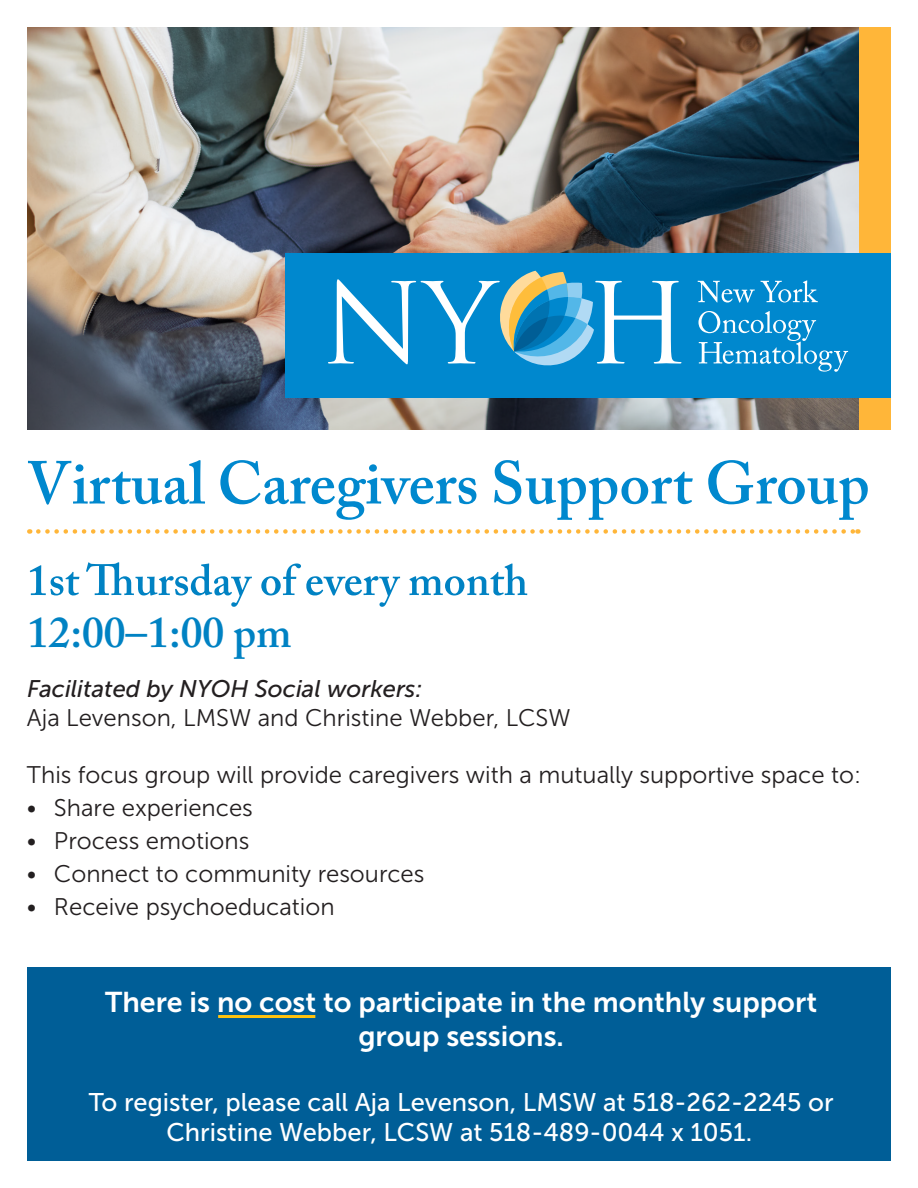
<style>
.page{position:relative;width:918px;height:1188px;background:#fff}
.page>*{position:absolute;margin:0;border:0;box-sizing:border-box;transform-origin:0 0}
.t1{font:600 60px "Adobe Caslon Pro";color:#0088ce}
.t2{font:600 43.5px "Adobe Caslon Pro";color:#0082c3}
.t3{font:28.5px/34.2px "Museo Sans 700";color:#fff;text-align:center}
.t4{font:25.5px/30.6px "Museo Sans 500";color:#fff;text-align:center}
.t5{font:24px "Museo Sans 300";color:#231f20}
.t6{font:italic 24px "Museo Sans 500";color:#231f20}
</style>
<div class="page">
<img style="left:27px;top:27px;width:833px;height:403px">
<div style="left:860px;top:27px;width:31px;height:403px;background:#ffb639"></div>
<div style="left:285px;top:253px;width:606px;height:144px;background:#0088ce"></div>
<svg style="left:30px;top:562px;width:497px;height:45px"></svg>
<div style="left:27px;top:968px;width:864px;height:193px;background:#005e97"></div>
<svg style="left:38px;top:529px;width:820px;height:5px"></svg>
<svg style="left:698px;top:280px;width:120px;height:23px"></svg>
<svg style="left:328px;top:271px;width:353px;height:95px"></svg>
<svg style="left:698px;top:311px;width:150px;height:61px"></svg>
<hr style="left:218px;top:1015px;width:97px;height:3px;background:#ffc20e">
<h1 class="t1" style="left:27px;top:448px;width:844px">Virtual Caregivers Support Group</h1>
<h2 class="t2" style="left:27px;top:607px;width:266px">12:00–1:00 pm</h2>
<p class="t6" style="left:27px;top:676px;width:397px">Facilitated by NYOH Social workers:</p>
<p class="t5" style="left:27px;top:705px;width:545px">Aja Levenson, LMSW and Christine Webber, LCSW</p>
<p class="t5" style="left:27px;top:762px;width:836px">This focus group will provide caregivers with a mutually supportive space to:</p>
<p class="t5" style="left:27px;top:795px;width:227px">• Share experiences</p>
<p class="t5" style="left:27px;top:828px;width:224px">• Process emotions</p>
<p class="t5" style="left:27px;top:861px;width:399px">• Connect to community resources</p>
<p class="t5" style="left:27px;top:894px;width:309px">• Receive psychoeducation</p>
<p class="t3" style="left:105px;top:985px;width:713px">There is no cost to participate in the monthly support group sessions.</p>
<p class="t4" style="left:89px;top:1087px;width:747px">To register, please call Aja Levenson, LMSW at 518-262-2245 or<br>Christine Webber, LCSW at 518-489-0044 x 1051.</p>
</div>
